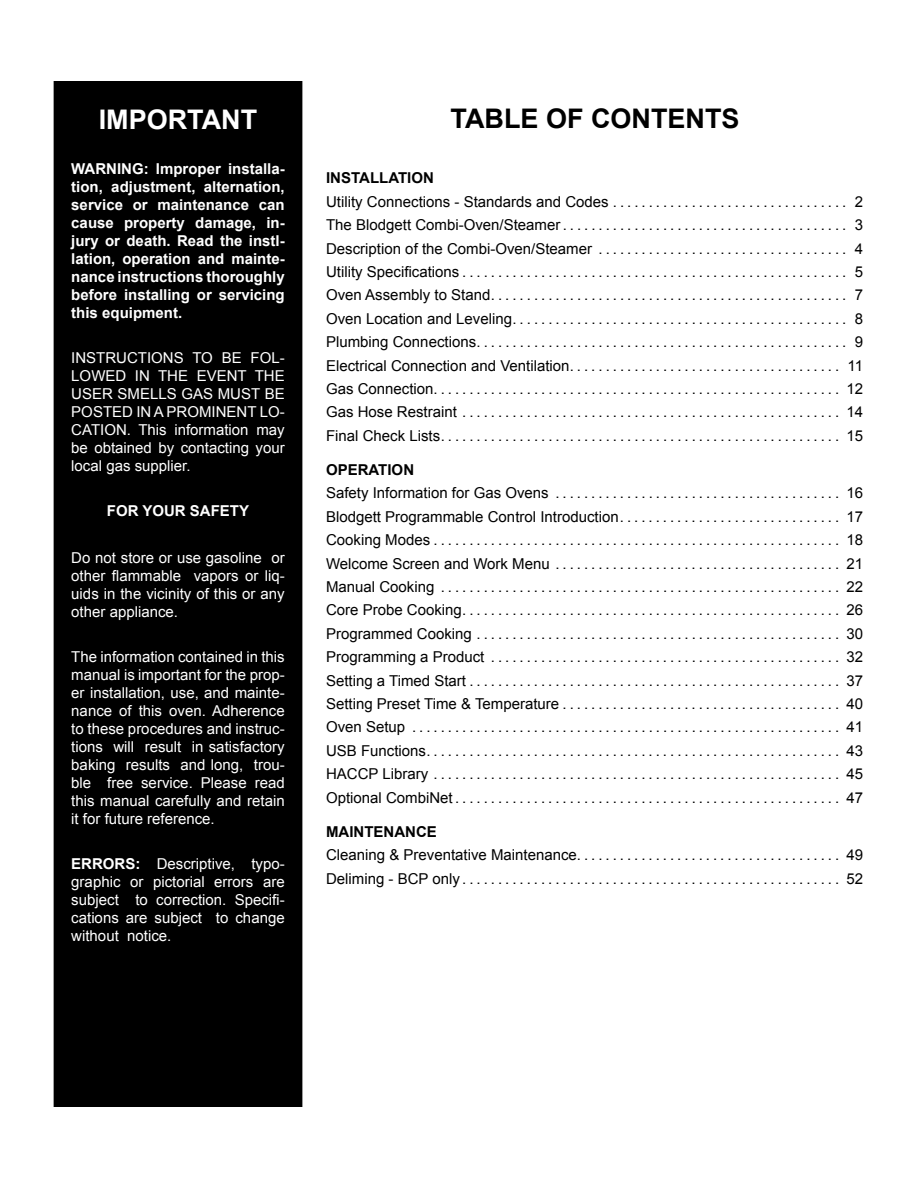
<style>
.page{position:relative;width:918px;height:1188px;background:#fff}
.page>*{position:absolute;margin:0;border:0;box-sizing:border-box;transform-origin:0 0}
.t1{font:700 27px "Arial";color:#000}
.t2{font:700 27px "Arial";color:#fff}
.t3{font:15px/23.4px "Arial";color:#000;text-align:justify}
.t4{font:15px/18px "Arial";color:#fff;text-align:justify}
.t5{font:700 15px/18px "Arial";color:#fff;text-align:justify}
.t6{font:700 15px "Arial";color:#000}
.s1{font-weight:700}
</style>
<div class="page">
<div style="left:54px;top:82px;width:248px;height:1024px;background:#000"></div>
<h1 class="t2" style="left:99px;top:102px;width:160px">IM PORTANT</h1>
<p class="t5" style="left:71px;top:160px;width:215px">WARNING: Improper installa&shy;tion, adjustment, alternation, service or maintenance can cause property damage, in&shy;jury or death. Read the instl&shy;lation, operation and mainte&shy;nance instructions thoroughly before installing or servicing this equipment.</p>
<p class="t4" style="left:71px;top:349px;width:215px">INSTRUCTIONS TO BE FOL-LOWED IN THE EVENT THE USER SMELLS GAS MUST BE POSTED IN A PROMINENT LO-CATION. This information may be obtained by contacting your local gas supplier.</p>
<p class="t5" style="left:107px;top:502px;width:144px">FOR YOUR SAFETY</p>
<p class="t4" style="left:71px;top:549px;width:215px">Do not store or use gasoline or other flammable vapors or liq&shy;uids in the vicinity of this or any other appliance.</p>
<p class="t4" style="left:71px;top:648px;width:215px">The information contained in this manual is important for the prop&shy;er installation, use, and mainte&shy;nance of this oven. Adherence to these procedures and instruc&shy;tions will result in satisfactory baking results and long, trou&shy;ble free service. Please read this manual carefully and retain it for future reference.</p>
<p class="t4" style="left:71px;top:855px;width:215px"><span class="s1">ERRORS:</span> Descriptive, typo&shy;graphic or pictorial errors are subject to correction. Specifi&shy;cations are subject to change without notice.</p>
<h1 class="t1" style="left:451px;top:100px;width:288px">TABLE OF CONTENTS</h1>
<p class="t6" style="left:326px;top:168px;width:91px">INSTALLATION</p>
<p class="t3" style="left:326px;top:190px;width:539px">Utility Connections - Standards and Codes................................. 2<br>The Blodgett Combi-Oven/Steamer........................................ 3<br>Description of the Combi-Oven/Steamer ................................... 4<br>Utility Specifications...................................................... 5<br>Oven Assembly to Stand.................................................. 7<br>Oven Location and Leveling............................................... 8<br>Plumbing Connections.................................................... 9<br>Electrical Connection and Ventilation...................................... 11<br>Gas Connection......................................................... 12<br>Gas Hose Restraint ..................................................... 14<br>Final Check Lists........................................................ 15</p>
<p class="t6" style="left:326px;top:460px;width:71px">OPERATION</p>
<p class="t3" style="left:326px;top:482px;width:539px">Safety Information for Gas Ovens ........................................ 16<br>Blodgett Programmable Control Introduction. . . . . . . . . . . . . . . . . . . . . . . . . . . . . . . 17<br>Cooking Modes......................................................... 18<br>Welcome Screen and Work Menu ........................................ 21<br>Manual Cooking ........................................................ 22<br>Core Probe Cooking..................................................... 26<br>Programmed Cooking ................................................... 30<br>Programming a Product ................................................. 32<br>Setting a Timed Start.................................................... 37<br>Setting Preset Time &amp; Temperature....................................... 40<br>Oven Setup ............................................................ 41<br>USB Functions.......................................................... 43<br>HACCP Library ......................................................... 45<br>Optional CombiNet...................................................... 47</p>
<p class="t6" style="left:326px;top:822px;width:110px">MAINTENANCE</p>
<p class="t3" style="left:326px;top:843px;width:539px">Cleaning &amp; Preventative Maintenance..................................... 49<br>Deliming - BCP only..................................................... 52</p>
</div>
